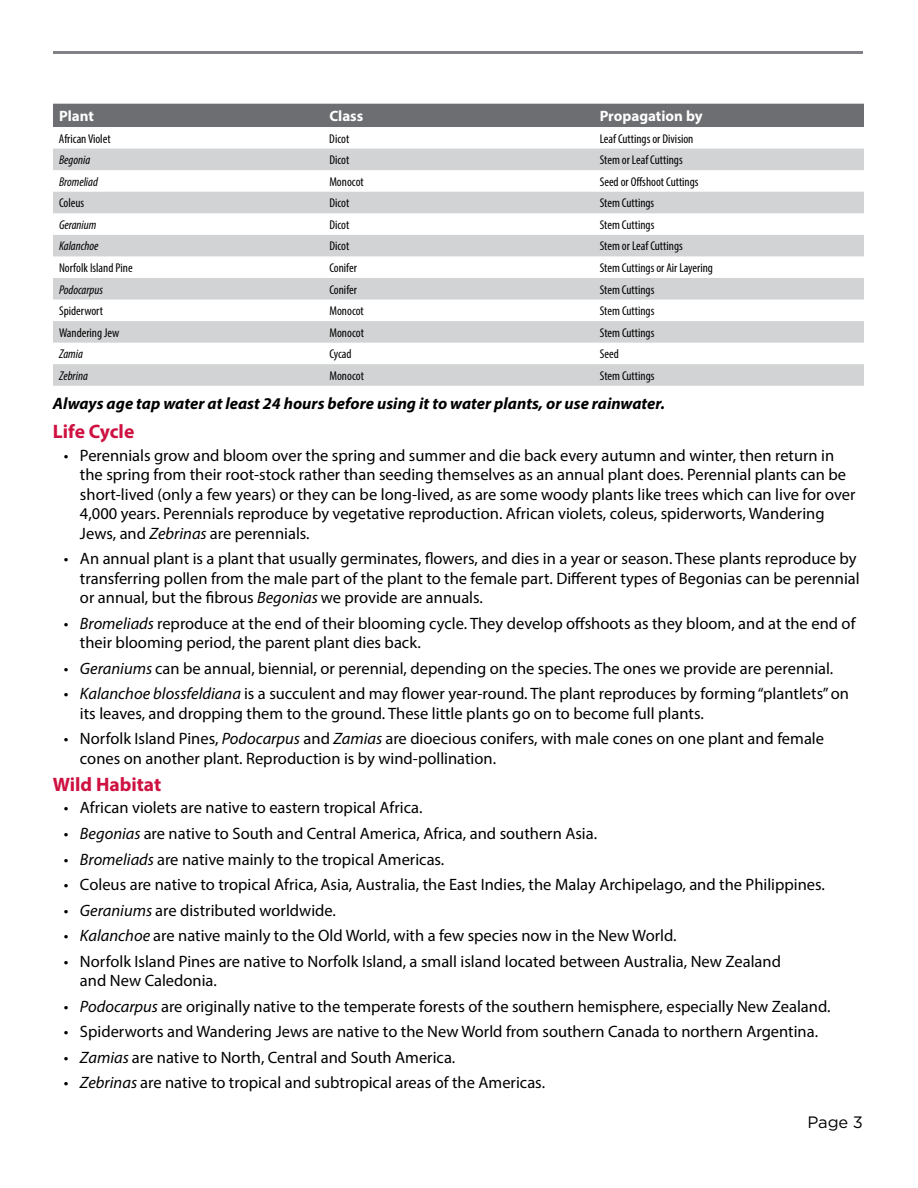
<style>
.page{position:relative;width:918px;height:1188px;background:#fff}
.page>*{position:absolute;margin:0;border:0;box-sizing:border-box;transform-origin:0 0}
.t1{font:700 19.5px "Myriad Pro";color:#ce1141}
.t2{font:16.5px/19.5px "Myriad Pro";color:#000}
.t3{font:italic 700 16.5px "Myriad Pro";color:#000}
.t4{font:16.5px "Gotham";color:#000}
.t5{font:700 15px "Myriad Pro";color:#fff}
.t6{font:condensed 12.75px "Myriad Pro";color:#000}
.t7{font:italic condensed 12.75px "Myriad Pro";color:#000}
.s1{font-style:italic}
</style>
<div class="page">
<hr style="left:53px;top:51px;width:810px;height:3px;background:#808285">
<div style="left:53px;top:104px;width:811px;height:23px;background:#6d6e71"></div>
<svg style="left:53px;top:149px;width:811px;height:237px;fill:#d1d3d4"></svg>
<p class="t5" style="left:59px;top:106px;width:36px">Plant</p>
<p class="t5" style="left:329px;top:106px;width:35px">Class</p>
<p class="t5" style="left:600px;top:106px;width:105px">Propagation by</p>
<p class="t6" style="left:59px;top:131px;width:53px">African Violet</p>
<p class="t6" style="left:329px;top:131px;width:22px">Dicot</p>
<p class="t6" style="left:600px;top:131px;width:95px">Leaf Cuttings or Division</p>
<p class="t7" style="left:59px;top:152px;width:33px">Begonia</p>
<p class="t6" style="left:329px;top:152px;width:22px">Dicot</p>
<p class="t6" style="left:600px;top:152px;width:85px">Stem or Leaf Cuttings</p>
<p class="t7" style="left:59px;top:174px;width:40px">Bromeliad</p>
<p class="t6" style="left:329px;top:174px;width:36px">Monocot</p>
<p class="t6" style="left:600px;top:174px;width:100px">Seed or Offshoot Cuttings</p>
<p class="t6" style="left:59px;top:195px;width:27px">Coleus</p>
<p class="t6" style="left:329px;top:195px;width:22px">Dicot</p>
<p class="t6" style="left:600px;top:195px;width:56px">Stem Cuttings</p>
<p class="t7" style="left:59px;top:217px;width:39px">Geranium</p>
<p class="t6" style="left:329px;top:217px;width:22px">Dicot</p>
<p class="t6" style="left:600px;top:217px;width:56px">Stem Cuttings</p>
<p class="t7" style="left:59px;top:238px;width:41px">Kalanchoe</p>
<p class="t6" style="left:329px;top:238px;width:22px">Dicot</p>
<p class="t6" style="left:600px;top:238px;width:85px">Stem or Leaf Cuttings</p>
<p class="t6" style="left:59px;top:260px;width:75px">Norfolk Island Pine</p>
<p class="t6" style="left:329px;top:260px;width:29px">Conifer</p>
<p class="t6" style="left:600px;top:260px;width:115px">Stem Cuttings or Air Layering</p>
<p class="t7" style="left:59px;top:282px;width:46px">Podocarpus</p>
<p class="t6" style="left:329px;top:282px;width:29px">Conifer</p>
<p class="t6" style="left:600px;top:282px;width:56px">Stem Cuttings</p>
<p class="t6" style="left:59px;top:303px;width:45px">Spiderwort</p>
<p class="t6" style="left:329px;top:303px;width:36px">Monocot</p>
<p class="t6" style="left:600px;top:303px;width:56px">Stem Cuttings</p>
<p class="t6" style="left:59px;top:325px;width:62px">Wandering Jew</p>
<p class="t6" style="left:329px;top:325px;width:36px">Monocot</p>
<p class="t6" style="left:600px;top:325px;width:56px">Stem Cuttings</p>
<p class="t7" style="left:59px;top:346px;width:25px">Zamia</p>
<p class="t6" style="left:329px;top:346px;width:24px">Cycad</p>
<p class="t6" style="left:600px;top:346px;width:21px">Seed</p>
<p class="t7" style="left:59px;top:368px;width:30px">Zebrina</p>
<p class="t6" style="left:329px;top:368px;width:36px">Monocot</p>
<p class="t6" style="left:600px;top:368px;width:56px">Stem Cuttings</p>
<p class="t3" style="left:53px;top:392px;width:614px">Always age tap water at least 24 hours before using it to water plants, or use rainwater.</p>
<p class="t1" style="left:53px;top:419px;width:83px">Life Cycle</p>
<p class="t2" style="left:80px;top:445px;width:777px;text-indent:-16px">• Perennials grow and bloom over the spring and summer and die back every autumn and winter, then return in the spring from their root-stock rather than seeding themselves as an annual plant does. Perennial plants can be short-lived (only a few years) or they can be long-lived, as are some woody plants like trees which can live for over 4,000 years. Perennials reproduce by vegetative reproduction. African violets, coleus, spiderworts, Wandering Jews, and <span class="s1">Zebrinas</span> are perennials.</p>
<p class="t2" style="left:80px;top:549px;width:781px;text-indent:-16px">• An annual plant is a plant that usually germinates, flowers, and dies in a year or season. These plants reproduce by transferring pollen from the male part of the plant to the female part. Different types of Begonias can be perennial or annual, but the fibrous <span class="s1">Begonias</span> we provide are annuals.</p>
<p class="t2" style="left:80px;top:613px;width:777px;text-indent:-16px">• <span class="s1">Bromeliads</span> reproduce at the end of their blooming cycle. They develop offshoots as they bloom, and at the end of their blooming period, the parent plant dies back.</p>
<p class="t2" style="left:64px;top:658px;width:771px">• <span class="s1">Geraniums</span> can be annual, biennial, or perennial, depending on the species. The ones we provide are perennial.</p>
<p class="t2" style="left:80px;top:684px;width:771px;text-indent:-16px">• <span class="s1">Kalanchoe blossfeldiana</span> is a succulent and may flower year-round. The plant reproduces by forming “plantlets” on its leaves, and dropping them to the ground. These little plants go on to become full plants.</p>
<p class="t2" style="left:80px;top:729px;width:746px;text-indent:-16px">• Norfolk Island Pines, <span class="s1">Podocarpus</span> and <span class="s1">Zamias</span> are dioecious conifers, with male cones on one plant and female cones on another plant. Reproduction is by wind-pollination.</p>
<p class="t1" style="left:53px;top:772px;width:110px">Wild Habitat</p>
<p class="t2" style="left:64px;top:798px;width:360px">• African violets are native to eastern tropical Africa.</p>
<p class="t2" style="left:64px;top:823px;width:535px">• <span class="s1">Begonias</span> are native to South and Central America, Africa, and southern Asia.</p>
<p class="t2" style="left:64px;top:849px;width:382px">• <span class="s1">Bromeliads</span> are native mainly to the tropical Americas.</p>
<p class="t2" style="left:64px;top:875px;width:763px">• Coleus are native to tropical Africa, Asia, Australia, the East Indies, the Malay Archipelago, and the Philippines.</p>
<p class="t2" style="left:64px;top:900px;width:274px">• <span class="s1">Geraniums</span> are distributed worldwide.</p>
<p class="t2" style="left:64px;top:926px;width:614px">• <span class="s1">Kalanchoe</span> are native mainly to the Old World, with a few species now in the New World.</p>
<p class="t2" style="left:80px;top:951px;width:702px;text-indent:-16px">• Norfolk Island Pines are native to Norfolk Island, a small island located between Australia, New Zealand and New Caledonia.</p>
<p class="t2" style="left:64px;top:996px;width:768px">• <span class="s1">Podocarpus</span> are originally native to the temperate forests of the southern hemisphere, especially New Zealand.</p>
<p class="t2" style="left:64px;top:1022px;width:756px">• Spiderworts and Wandering Jews are native to the New World from southern Canada to northern Argentina.</p>
<p class="t2" style="left:64px;top:1047px;width:393px">• <span class="s1">Zamias</span> are native to North, Central and South America.</p>
<p class="t2" style="left:64px;top:1073px;width:483px">• <span class="s1">Zebrinas</span> are native to tropical and subtropical areas of the Americas.</p>
<p class="t4" style="left:808px;top:1113px;width:57px">Page 3</p>
</div>
